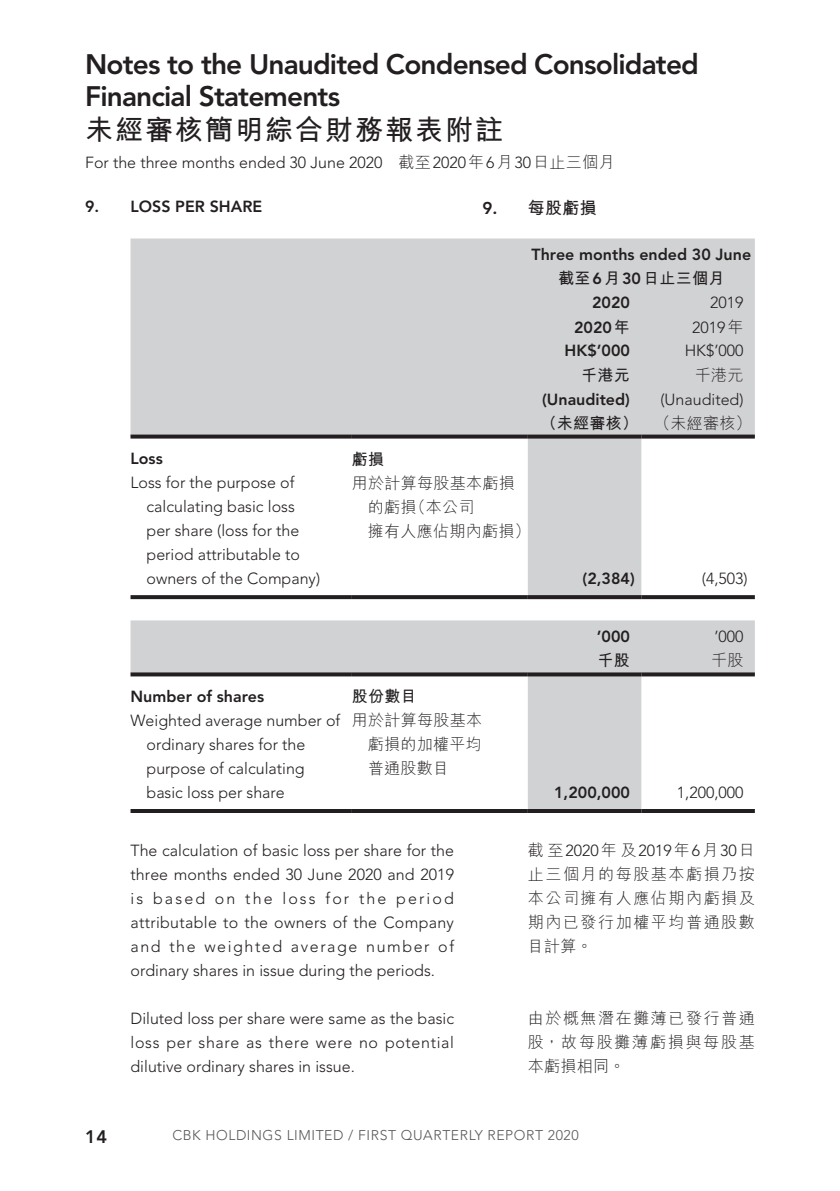
<style>
.page{position:relative;width:840px;height:1191px;background:#fff}
.page>*{position:absolute;margin:0;border:0;box-sizing:border-box;transform-origin:0 0}
.t1{font:800 28px/32px "Avenir LT Std";letter-spacing:-.03em;color:#231f20}
.t2{font:700 28px "M Hei HK";letter-spacing:.07em;color:#231f20}
.t3{font:800 18px "Avenir LT Std";color:#231f20}
._001_H1_C{font:700 17px "M Hei HK";color:#231f20}
._00_txt_E{font:300 16px/24px "Avenir LT Std";color:#231f20;text-align:justify}
._50_Table_txt{font:300 16px "Avenir LT Std";color:#231f20}
._000_txt_C{font:300 16px/24px "M Hei HK";letter-spacing:.1em;color:#231f20;text-align:justify}
._50_Table_txt-2{font:800 16px "Avenir LT Std";color:#231f20}
._000_txt_C-2{font:300 16px "M Hei HK";letter-spacing:.02em;color:#231f20}
._50_Table_txt-3{font:700 16px "M Hei HK";letter-spacing:.02em;color:#231f20}
._01_H1_E{font:800 16px "Avenir LT Std";color:#231f20}
._50_Table_txt-4{font:300 16px "M Hei HK";letter-spacing:.02em;color:#231f20}
._000_txt_C-3{font:700 16px "M Hei HK";letter-spacing:.02em;color:#231f20}
.t4{font:300 14px "Avenir LT Std";letter-spacing:.04em;color:#57585a}
.s1{font-family:"M Hei HK"}
.s2{font-family:"Avenir LT Std";font-weight:800}
.s3{font-family:"M Hei HK";font-weight:700}
.s4{font-family:"Avenir LT Std"}
</style>
<div class="page">
<svg style="left:130px;top:238px;width:624px;height:357px;fill:#d1d2d4"></svg>
<svg style="left:130px;top:434px;width:221px;height:4px"></svg>
<svg style="left:351px;top:434px;width:176px;height:4px"></svg>
<svg style="left:527px;top:434px;width:114px;height:4px"></svg>
<svg style="left:641px;top:434px;width:113px;height:4px"></svg>
<svg style="left:130px;top:595px;width:221px;height:4px"></svg>
<svg style="left:351px;top:595px;width:176px;height:4px"></svg>
<svg style="left:527px;top:595px;width:114px;height:4px"></svg>
<svg style="left:641px;top:595px;width:113px;height:4px"></svg>
<svg style="left:130px;top:620px;width:624px;height:189px"></svg>
<svg style="left:130px;top:672px;width:221px;height:4px"></svg>
<svg style="left:351px;top:672px;width:176px;height:4px"></svg>
<svg style="left:527px;top:672px;width:114px;height:4px"></svg>
<svg style="left:641px;top:672px;width:113px;height:4px"></svg>
<hr style="left:130px;top:809px;width:221px;height:4px;background:#231f20">
<hr style="left:351px;top:809px;width:176px;height:4px;background:#231f20">
<hr style="left:527px;top:809px;width:114px;height:4px;background:#231f20">
<hr style="left:641px;top:809px;width:113px;height:4px;background:#231f20">
<h1 class="t1" style="left:85px;top:49px;width:615px">Notes to the Unaudited Condensed Consolidated<br>Financial Statements</h1>
<h1 class="t2" style="left:85px;top:109px;width:419px">未經審核簡明綜合財務報表附註</h1>
<p class="_00_txt_E" style="left:85px;top:151px;width:530px">For the three months ended 30 June 2020 <span class="s1">截至</span>2020<span class="s1">年</span>6<span class="s1">月</span>30<span class="s1">日止三個月</span></p>
<p class="_01_H1_E" style="left:85px;top:197px;width:178px">9. LOSS PER SHARE</p>
<p class="_50_Table_txt-2" style="left:531px;top:245px;width:221px">Three months ended 30 June</p>
<p class="_50_Table_txt-3" style="left:558px;top:267px;width:168px">截至<span class="s2">6</span>月<span class="s2">30</span>日止三個月</p>
<p class="_50_Table_txt-2" style="left:591px;top:293px;width:39px">2020</p>
<p class="_50_Table_txt" style="left:709px;top:293px;width:35px">2019</p>
<p class="_50_Table_txt-2" style="left:573px;top:317px;width:57px">2020<span class="s3">年</span></p>
<p class="_50_Table_txt" style="left:691px;top:317px;width:53px">2019<span class="s1">年</span></p>
<p class="_50_Table_txt-2" style="left:564px;top:341px;width:67px">HK$’000</p>
<p class="_50_Table_txt" style="left:684px;top:341px;width:60px">HK$’000</p>
<p class="_50_Table_txt-3" style="left:581px;top:363px;width:50px">千港元</p>
<p class="_50_Table_txt-4" style="left:694px;top:366px;width:50px">千港元</p>
<p class="_50_Table_txt-2" style="left:542px;top:389px;width:89px">(Unaudited)</p>
<p class="_50_Table_txt" style="left:660px;top:389px;width:84px">(Unaudited)</p>
<p class="_50_Table_txt-3" style="left:540px;top:411px;width:98px">（未經審核）</p>
<p class="_50_Table_txt-4" style="left:654px;top:414px;width:98px">（未經審核）</p>
<p class="_50_Table_txt-2" style="left:130px;top:449px;width:34px">Loss</p>
<p class="_000_txt_C-3" style="left:351px;top:447px;width:34px">虧損</p>
<p class="_50_Table_txt" style="left:130px;top:473px;width:165px">Loss for the purpose of</p>
<p class="_50_Table_txt" style="left:146px;top:497px;width:150px">calculating basic loss</p>
<p class="_50_Table_txt" style="left:146px;top:521px;width:154px">per share (loss for the</p>
<p class="_50_Table_txt" style="left:146px;top:545px;width:155px">period attributable to</p>
<p class="_50_Table_txt" style="left:146px;top:569px;width:175px">owners of the Company)</p>
<p class="_001_H1_C" style="left:482px;top:195px;width:116px"><span class="s2">9.</span> 每股虧損</p>
<p class="_000_txt_C-2" style="left:351px;top:474px;width:164px">用於計算每股基本虧損</p>
<p class="_000_txt_C" style="left:367px;top:494px;width:108px">的虧損（本公司</p>
<p class="_000_txt_C-2" style="left:367px;top:522px;width:164px">擁有人應佔期內虧損）</p>
<p class="_50_Table_txt-2" style="left:582px;top:569px;width:54px">(2,384)</p>
<p class="_50_Table_txt" style="left:701px;top:569px;width:47px">(4,503)</p>
<p class="_50_Table_txt-2" style="left:130px;top:686px;width:135px">Number of shares</p>
<p class="_000_txt_C-3" style="left:351px;top:685px;width:66px">股份數目</p>
<p class="_50_Table_txt" style="left:130px;top:711px;width:211px">Weighted average number of</p>
<p class="_50_Table_txt" style="left:146px;top:735px;width:160px">ordinary shares for the</p>
<p class="_50_Table_txt" style="left:146px;top:759px;width:159px">purpose of calculating</p>
<p class="_50_Table_txt" style="left:146px;top:783px;width:140px">basic loss per share</p>
<p class="_000_txt_C-2" style="left:351px;top:712px;width:132px">用於計算每股基本</p>
<p class="_000_txt_C-2" style="left:367px;top:736px;width:115px">虧損的加權平均</p>
<p class="_000_txt_C" style="left:367px;top:756px;width:83px">普通股數目</p>
<p class="_00_txt_E" style="left:130px;top:838px;width:325px">The calculation of basic loss per share for the three months ended 30 June 2020 and 2019 is based on the loss for the period attributable to the owners of the Company and the weighted average number of ordinary shares in issue during the periods.</p>
<p class="_00_txt_E" style="left:130px;top:1006px;width:325px">Diluted loss per share were same as the basic loss per share as there were no potential dilutive ordinary shares in issue.</p>
<p class="_50_Table_txt-2" style="left:596px;top:626px;width:35px">’000</p>
<p class="_50_Table_txt" style="left:714px;top:627px;width:31px">’000</p>
<p class="_50_Table_txt-3" style="left:597px;top:649px;width:34px">千股</p>
<p class="_50_Table_txt-4" style="left:710px;top:652px;width:34px">千股</p>
<p class="_50_Table_txt-2" style="left:553px;top:782px;width:77px">1,200,000</p>
<p class="_50_Table_txt" style="left:676px;top:783px;width:68px">1,200,000</p>
<p class="_000_txt_C" style="left:527px;top:837px;width:228px">截至<span class="s4">2020</span>年及<span class="s4">2019</span>年<span class="s4">6</span>月<span class="s4">30</span>日止三個月的每股基本虧損乃按本公司擁有人應佔期內虧損及期內已發行加權平均普通股數目計算。</p>
<p class="_000_txt_C" style="left:527px;top:1005px;width:228px">由於概無潛在攤薄已發行普通股，故每股攤薄虧損與每股基本虧損相同。</p>
<p class="t3" style="left:85px;top:1126px;width:24px">14</p>
<p class="t4" style="left:172px;top:1127px;width:407px">CBK HOLDINGS LIMITED / FIRST QUARTERLY REPORT 2020</p>
</div>
